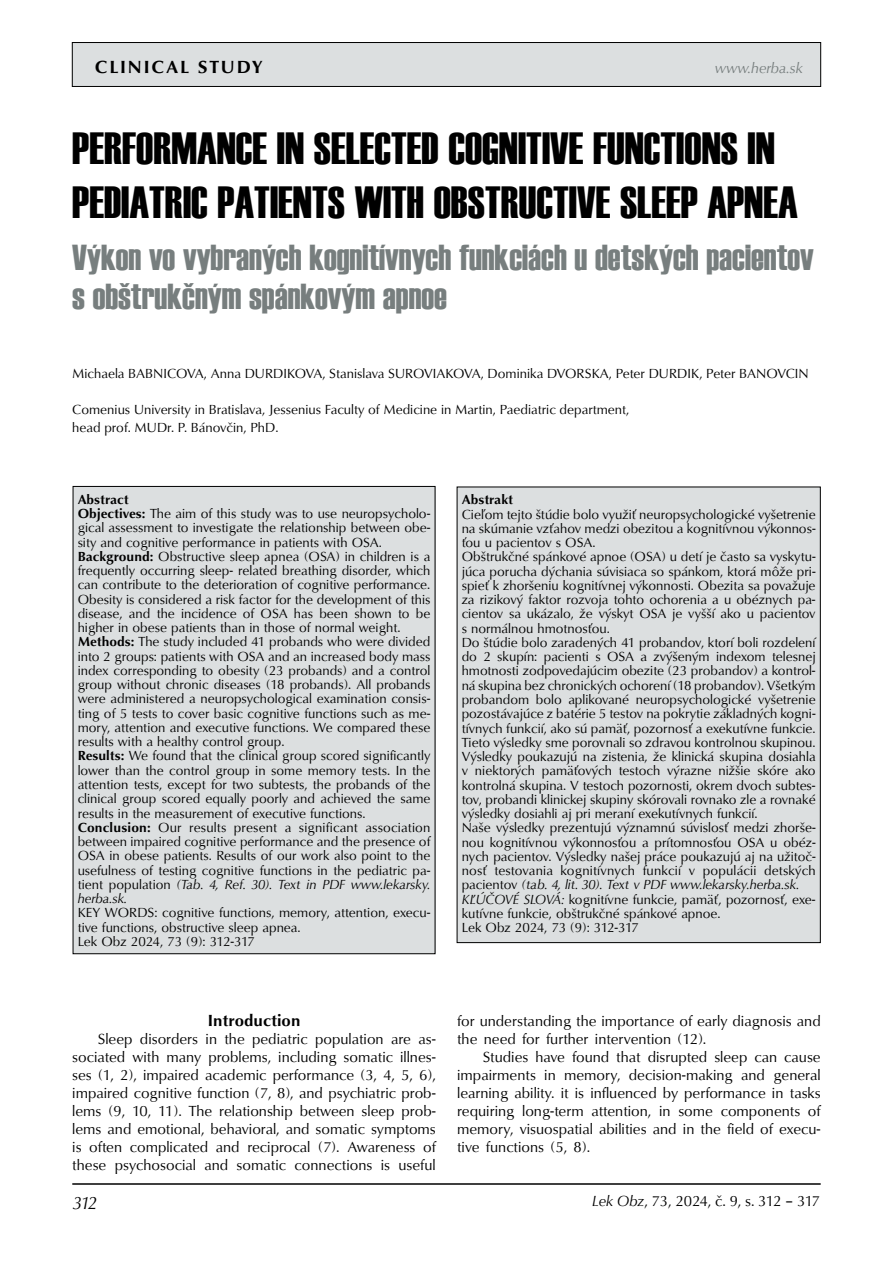
<style>
.page{position:relative;width:893px;height:1263px;background:#fff}
.page>*{position:absolute;margin:0;border:0;box-sizing:border-box;transform-origin:0 0}
.t1{font:45px/54px "Haettenschweiler";color:#000}
.t2{font:36px/39px "Haettenschweiler";color:#777e7e}
.t3{font:700 18px "URW Classico TEE";letter-spacing:.1em;color:#000}
.t4{font:italic 18px "URW Classico TEE";color:#000}
.t5{font:700 16.5px "URW Classico TEE";color:#000}
.t6{font:15px/18px "URW Classico TEE";color:#000;text-align:justify}
.t7{font:15px "URW Classico TEE";letter-spacing:-.045em;color:#000}
.t8{font:italic 15px "URW Classico TEE";color:#777e7e}
.t9{font:13.5px/14.2px "URW Classico TEE";color:#000}
.t10{font:700 13.5px "URW Classico TEE";color:#000}
.s1{font-weight:700}
.s2{font-style:italic}
</style>
<div class="page">
<div style="left:72px;top:43px;width:749px;height:43px;background:#dcdfe0"></div>
<div style="left:72px;top:42px;width:749px;height:45px;border:1px solid #000"></div>
<hr style="left:72px;top:1183px;width:749px;height:2px;background:#000">
<div style="left:73px;top:486px;width:362px;height:468px;background:#dcdfe0"></div>
<div style="left:457px;top:487px;width:363px;height:455px;background:#dcdfe0"></div>
<h3 class="t3" style="left:95px;top:56px;width:169px">CLINICAL STUDY</h3>
<p class="t8" style="left:715px;top:59px;width:90px">www.herba.sk</p>
<h1 class="t1" style="left:72px;top:121px;width:727px">PERFORMANCE IN SELECTED COGNITIVE FUNCTIONS IN<br>PEDIATRIC PATIENTS WITH OBSTRUCTIVE SLEEP APNEA</h1>
<h2 class="t2" style="left:72px;top:238px;width:743px">Výkon vo vybraných kognitívnych funkciách u detských pacientov s obštrukčným spánkovým apnoe</h2>
<p class="t9" style="left:72px;top:367px;width:738px">Michaela BABNICOVA, Anna DURDIKOVA, Stanislava SUROVIAKOVA, Dominika DVORSKA, Peter DURDIK, Peter BANOVCIN</p>
<p class="t9" style="left:72px;top:401px;width:559px;line-height:18px">Comenius University in Bratislava, Jessenius Faculty of Medicine in Martin, Paediatric department, head prof. MUDr. P. Bánovčin, PhD.</p>
<p class="t9" style="left:78px;top:492px;width:354px"><span class="s1">Abstract<br>Objectives:</span> The aim of this study was to use neuropsycholo&shy;gical assessment to investigate the relationship between obe&shy;sity and cognitive performance in patients with OSA.<br><span class="s1">Background:</span> Obstructive sleep apnea (OSA) in children is a frequently occurring sleep- related breathing disorder, which can contribute to the deterioration of cognitive performance.<br>Obesity is considered a risk factor for the development of this disease, and the incidence of OSA has been shown to be higher in obese patients than in those of normal weight.<br><span class="s1">Methods:</span> The study included 41 probands who were divided into 2 groups: patients with OSA and an increased body mass index corresponding to obesity (23 probands) and a control group without chronic diseases (18 probands). All probands were administered a neuropsychological examination consis&shy;ting of 5 tests to cover basic cognitive functions such as me&shy;mory, attention and executive functions. We compared these results with a healthy control group.<br><span class="s1">Results:</span> We found that the clinical group scored significantly lower than the control group in some memory tests. In the attention tests, except for two subtests, the probands of the clinical group scored equally poorly and achieved the same results in the measurement of executive functions.<br><span class="s1">Conclusion:</span> Our results present a significant association between impaired cognitive performance and the presence of OSA in obese patients. Results of our work also point to the usefulness of testing cognitive functions in the pediatric pa&shy;tient population <span class="s2">(Tab. 4, Ref. 30). Text in PDF www.lekarsky. herba.sk.</span></p>
<p class="t9" style="left:78px;top:906px;width:354px">KEY WORDS: cognitive functions, memory, attention, execu&shy;tive functions, obstructive sleep apnea.<br>Lek Obz 2024, 73 (9): 312-317</p>
<p class="t10" style="left:462px;top:491px;width:53px">Abstrakt</p>
<p class="t9" style="left:462px;top:507px;width:355px">Cieľom tejto štúdie bolo využiť neuropsychologické vyšetrenie na skúmanie vzťahov medzi obezitou a kognitívnou výkonnos&shy;ťou u pacientov s OSA.<br>Obštrukčné spánkové apnoe (OSA) u detí je často sa vyskytu&shy;júca porucha dýchania súvisiaca so spánkom, ktorá môže pri&shy;spieť k zhoršeniu kognitívnej výkonnosti. Obezita sa považuje za rizikový faktor rozvoja tohto ochorenia a u obéznych pa&shy;cientov sa ukázalo, že výskyt OSA je vyšší ako u pacientov s normálnou hmotnosťou.<br>Do štúdie bolo zaradených 41 probandov, ktorí boli rozdelení do 2 skupín: pacienti s OSA a zvýšeným indexom telesnej hmotnosti zodpovedajúcim obezite (23 probandov) a kontrol&shy;ná skupina bez chronických ochorení (18 probandov). Všetkým probandom bolo aplikované neuropsychologické vyšetrenie pozostávajúce z batérie 5 testov na pokrytie základných kogni&shy;tívnych funkcií, ako sú pamäť, pozornosť a exekutívne funkcie.<br>Tieto výsledky sme porovnali so zdravou kontrolnou skupinou.<br>Výsledky poukazujú na zistenia, že klinická skupina dosiahla v niektorých pamäťových testoch výrazne nižšie skóre ako kontrolná skupina. V testoch pozornosti, okrem dvoch subtes&shy;tov, probandi klinickej skupiny skórovali rovnako zle a rovnaké výsledky dosiahli aj pri meraní exekutívnych funkcií.<br>Naše výsledky prezentujú významnú súvislosť medzi zhorše&shy;nou kognitívnou výkonnosťou a prítomnosťou OSA u obéz&shy;nych pacientov. Výsledky našej práce poukazujú aj na užitoč&shy;nosť testovania kognitívnych funkcií v populácii detských pacientov <span class="s2">(tab. 4, lit. 30). Text v PDF www.lekarsky.herba.sk.<br>KĽÚČOVÉ SLOVÁ:</span> kognitívne funkcie, pamäť, pozornosť, exe&shy;kutívne funkcie, obštrukčné spánkové apnoe.<br>Lek Obz 2024, 73 (9): 312-317</p>
<p class="t5" style="left:208px;top:1010px;width:94px">Introduction</p>
<p class="t6" style="left:72px;top:1030px;width:365px;text-indent:26px">Sleep disorders in the pediatric population are as&shy;sociated with many problems, including somatic illnes&shy;ses (1, 2), impaired academic performance (3, 4, 5, 6), impaired cognitive function (7, 8), and psychiatric prob&shy;lems (9, 10, 11). The relationship between sleep prob&shy;lems and emotional, behavioral, and somatic symptoms is often complicated and reciprocal (7). Awareness of these psychosocial and somatic connections is useful</p>
<h3 class="t4" style="left:73px;top:1191px;width:26px">312</h3>
<p class="t6" style="left:457px;top:1012px;width:365px">for understanding the importance of early diagnosis and the need for further intervention (12).</p>
<p class="t6" style="left:457px;top:1048px;width:365px;text-indent:26px">Studies have found that disrupted sleep can cause impairments in memory, decision-making and general learning ability. it is influenced by performance in tasks requiring long-term attention, in some components of memory, visuospatial abilities and in the field of execu&shy;tive functions (5, 8).</p>
<p class="t7" style="left:592px;top:1191px;width:229px"><span class="s2">Lek Obz</span>, 73, 2024, č. 9, s. 312 – 317</p>
</div>
